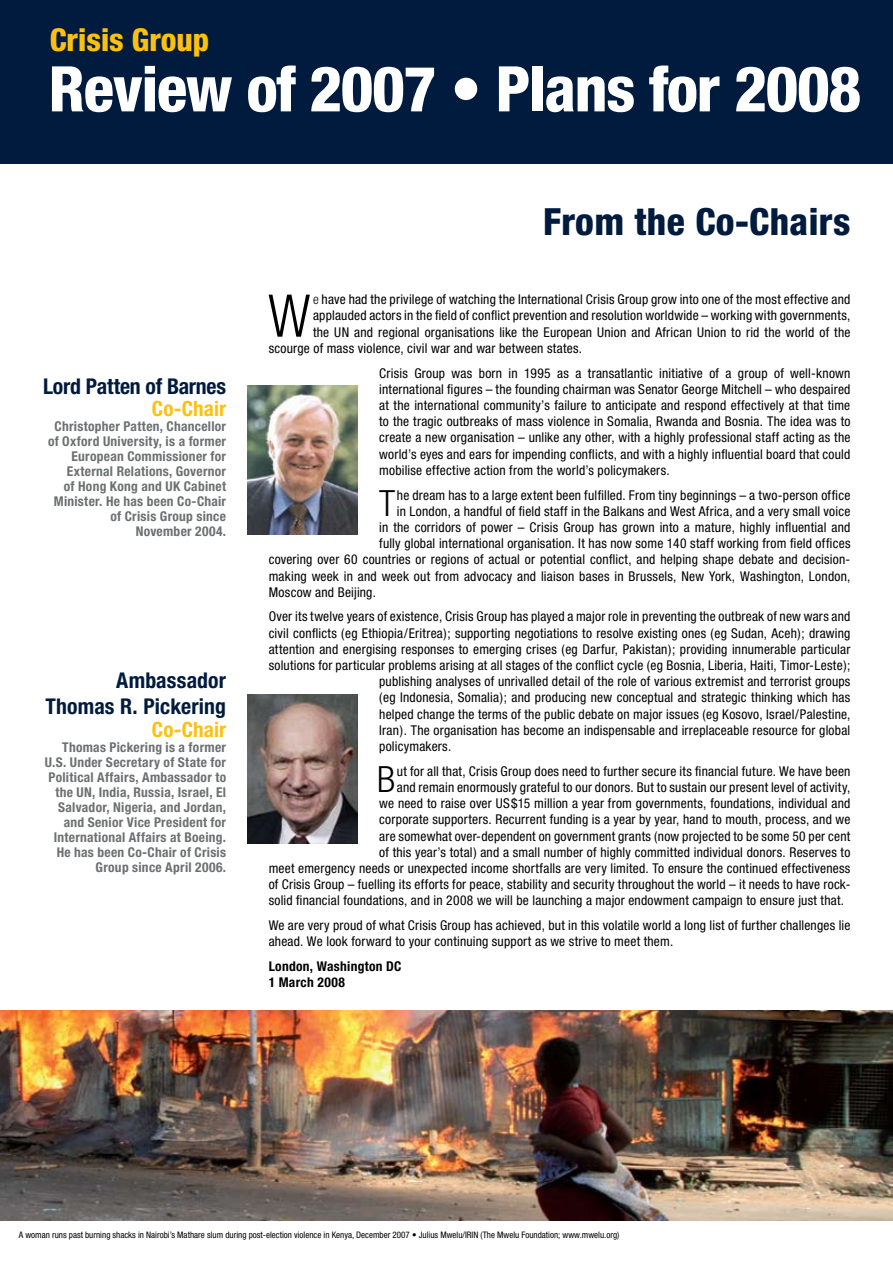
<style>
.page{position:relative;width:893px;height:1263px;background:#fff}
.page>*{position:absolute;margin:0;border:0;box-sizing:border-box;transform-origin:0 0}
.t1{font:800 condensed 63px "Helvetica Neue";letter-spacing:-.02em;color:#fff}
.t2{font:300 condensed 58.95px "Helvetica Neue";color:#000}
.t3{font:800 condensed 37.5px "Helvetica Neue";letter-spacing:.01em;color:#001b3e}
.t4{font:300 condensed 36.15px "Helvetica Neue";color:#000}
.t5{font:800 condensed 31.5px "Helvetica Neue";color:#fec00f}
.t6{font:700 condensed 21.75px/26.1px "Helvetica Neue";letter-spacing:.005em;color:#001b3e;text-align:right}
.t7{font:700 condensed 21px "Helvetica Neue";letter-spacing:.005em;color:#fec00f}
.t8{font:condensed 13.5px/16.2px "Helvetica Neue";letter-spacing:.015em;color:#000;text-align:justify}
.t9{font:700 condensed 13.5px/15px "Helvetica Neue";letter-spacing:.02em;color:#6d6f71;text-align:right}
.t10{font:700 condensed 13.5px/16.2px "Helvetica Neue";letter-spacing:.02em;color:#000}
.t11{font:condensed 9px "Helvetica Neue";color:#000}
.s1{font-weight:300}
</style>
<div class="page">
<div style="left:0;top:0;width:893px;height:164px;background:#001b3e"></div>
<img style="left:0;top:1010px;width:893px;height:210px">
<img style="left:247px;top:385px;width:111px;height:149px">
<img style="left:247px;top:694px;width:111px;height:149px">
<h3 class="t5" style="left:50px;top:21px;width:161px">Crisis Group</h3>
<h1 class="t1" style="left:49px;top:50px;width:814px">Review of 2007 • Plans for 2008</h1>
<h3 class="t6" style="left:43px;top:373px;width:185px">Lord Patten of Barnes</h3>
<h3 class="t7" style="left:152px;top:396px;width:76px">Co-Chair</h3>
<p class="t9" style="left:48px;top:419px;width:180px">Christopher Patten, Chancellor of Oxford University, is a former<br>European Commissioner for<br>External Relations, Governor<br>of Hong Kong and UK Cabinet<br>Minister. He has been Co-Chair of Crisis Group since<br>November 2004.</p>
<h3 class="t6" style="left:45px;top:667px;width:182px">Ambassador<br>Thomas R. Pickering</h3>
<h3 class="t7" style="left:152px;top:716px;width:76px">Co-Chair</h3>
<p class="t9" style="left:45px;top:739px;width:183px">Thomas Pickering is a former<br>U.S. Under Secretary of State for<br>Political Affairs, Ambassador to the UN, India, Russia, Israel, El<br>Salvador, Nigeria, and Jordan, and Senior Vice President for<br>International Affairs at Boeing.<br>He has been Co-Chair of Crisis<br>Group since April 2006.</p>
<h3 class="t3" style="left:543px;top:198px;width:309px">From the Co-Chairs</h3>
<h2 class="t2" style="left:268px;top:282px;width:44px">W</h2>
<p class="t8" style="left:313px;top:291px;width:539px"><span class="s1">e</span> have had the privilege of watching the International Crisis Group grow into one of the most effective and</p>
<p class="t8" style="left:313px;top:307px;width:539px">applauded actors in the field of conflict prevention and resolution worldwide – working with governments,</p>
<p class="t8" style="left:313px;top:324px;width:539px">the UN and regional organisations like the European Union and African Union to rid the world of the</p>
<p class="t8" style="left:269px;top:340px;width:315px">scourge of mass violence, civil war and war between states.</p>
<p class="t8" style="left:379px;top:365px;width:473px">Crisis Group was born in 1995 as a transatlantic initiative of a group of well-known international figures – the founding chairman was Senator George Mitchell – who despaired at the international community’s failure to anticipate and respond effectively at that time to the tragic outbreaks of mass violence in Somalia, Rwanda and Bosnia. The idea was to create a new organisation – unlike any other, with a highly professional staff acting as the world’s eyes and ears for impending conflicts, and with a highly influential board that could mobilise effective action from the world’s policymakers.</p>
<h3 class="t4" style="left:379px;top:482px;width:18px">T</h3>
<p class="t8" style="left:397px;top:487px;width:455px">he dream has to a large extent been fulfilled. From tiny beginnings – a two-person office</p>
<p class="t8" style="left:397px;top:503px;width:455px">in London, a handful of field staff in the Balkans and West Africa, and a very small voice</p>
<p class="t8" style="left:379px;top:519px;width:473px">in the corridors of power – Crisis Group has grown into a mature, highly influential and</p>
<p class="t8" style="left:379px;top:535px;width:473px">fully global international organisation. It has now some 140 staff working from field offices</p>
<p class="t8" style="left:269px;top:551px;width:583px">covering over 60 countries or regions of actual or potential conflict, and helping shape debate and decision-</p>
<p class="t8" style="left:269px;top:568px;width:583px">making week in and week out from advocacy and liaison bases in Brussels, New York, Washington, London,</p>
<p class="t8" style="left:269px;top:584px;width:109px">Moscow and Beijing.</p>
<p class="t8" style="left:269px;top:608px;width:583px">Over its twelve years of existence, Crisis Group has played a major role in preventing the outbreak of new wars and</p>
<p class="t8" style="left:269px;top:625px;width:583px">civil conflicts (eg Ethiopia/Eritrea); supporting negotiations to resolve existing ones (eg Sudan, Aceh); drawing</p>
<p class="t8" style="left:269px;top:641px;width:583px">attention and energising responses to emerging crises (eg Darfur, Pakistan); providing innumerable particular</p>
<p class="t8" style="left:269px;top:657px;width:583px">solutions for particular problems arising at all stages of the conflict cycle (eg Bosnia, Liberia, Haiti, Timor-Leste);</p>
<p class="t8" style="left:379px;top:673px;width:473px">publishing analyses of unrivalled detail of the role of various extremist and terrorist groups</p>
<p class="t8" style="left:379px;top:689px;width:473px">(eg Indonesia, Somalia); and producing new conceptual and strategic thinking which has</p>
<p class="t8" style="left:379px;top:706px;width:473px">helped change the terms of the public debate on major issues (eg Kosovo, Israel/Palestine,</p>
<p class="t8" style="left:379px;top:722px;width:473px">Iran). The organisation has become an indispensable and irreplaceable resource for global</p>
<p class="t8" style="left:379px;top:738px;width:74px">policymakers.</p>
<h3 class="t4" style="left:377px;top:758px;width:20px">B</h3>
<p class="t8" style="left:397px;top:763px;width:455px">ut for all that, Crisis Group does need to further secure its financial future. We have been</p>
<p class="t8" style="left:397px;top:779px;width:455px">and remain enormously grateful to our donors. But to sustain our present level of activity,</p>
<p class="t8" style="left:379px;top:795px;width:473px">we need to raise over US$15 million a year from governments, foundations, individual and</p>
<p class="t8" style="left:379px;top:811px;width:473px">corporate supporters. Recurrent funding is a year by year, hand to mouth, process, and we</p>
<p class="t8" style="left:379px;top:828px;width:473px">are somewhat over-dependent on government grants (now projected to be some 50 per cent</p>
<p class="t8" style="left:379px;top:844px;width:473px">of this year’s total) and a small number of highly committed individual donors. Reserves to</p>
<p class="t8" style="left:269px;top:860px;width:583px">meet emergency needs or unexpected income shortfalls are very limited. To ensure the continued effectiveness</p>
<p class="t8" style="left:269px;top:876px;width:583px">of Crisis Group – fuelling its efforts for peace, stability and security throughout the world – it needs to have rock-</p>
<p class="t8" style="left:269px;top:892px;width:577px">solid financial foundations, and in 2008 we will be launching a major endowment campaign to ensure just that.</p>
<p class="t8" style="left:269px;top:917px;width:583px">We are very proud of what Crisis Group has achieved, but in this volatile world a long list of further challenges lie ahead. We look forward to your continuing support as we strive to meet them.</p>
<p class="t10" style="left:269px;top:958px;width:134px">London, Washington DC<br>1 March 2008</p>
<p class="t11" style="left:19px;top:1229px;width:602px">A woman runs past burning shacks in Nairobi’s Mathare slum during post-election violence in Kenya, December 2007 • Julius Mwelu/IRIN (The Mwelu Foundation; www.mwelu.org)</p>
</div>
